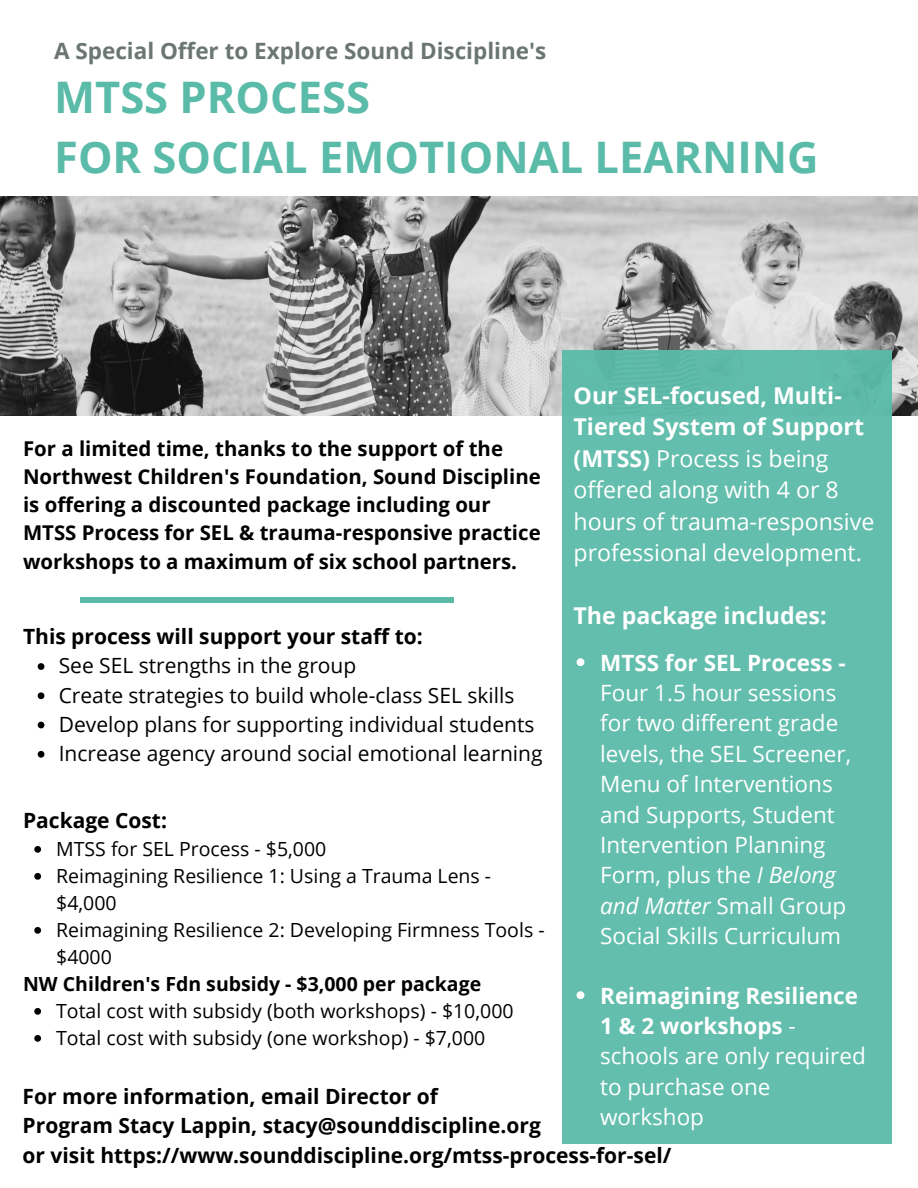
<style>
.page{position:relative;width:918px;height:1188px;background:#fff}
.page>*{position:absolute;margin:0;border:0;box-sizing:border-box;transform-origin:0 0}
.t1{font:700 43.5px/60.8px "Open Sans";color:#5abba9}
.t2{font:23.25px/31.5px "Open Sans";color:#fff}
.t3{font:700 23.25px "Open Sans";color:#fff}
.t4{font:22.5px/30.3px "Open Sans";color:#fff}
.t5{font:700 22.5px "Open Sans";color:#6b7672}
.t6{font:700 22.5px "Open Sans";color:#fff}
.t7{font:700 21px/29.2px "Open Sans";color:#000}
.t8{font:21px/29.2px "Open Sans";color:#000}
.t9{font:700 20.4px/28.2px "Open Sans";color:#000}
.t10{font:19.5px/27px "Open Sans";color:#000}
.t11{font:700 19.5px "Open Sans";color:#000}
.s1{font-weight:700}
.s2{font-style:italic}
</style>
<div class="page">
<img style="left:0;top:196px;width:918px;height:220px">
<div style="left:80px;top:597px;width:374px;height:5px;background:#5abba9"></div>
<div style="left:562px;top:350px;width:330px;height:793px;background:#63bead"></div>
<svg style="left:577px;top:658px;width:7px;height:8px"></svg>
<svg style="left:577px;top:991px;width:7px;height:8px"></svg>
<svg style="left:38px;top:663px;width:6px;height:7px"></svg>
<svg style="left:38px;top:692px;width:6px;height:7px"></svg>
<svg style="left:38px;top:722px;width:6px;height:6px"></svg>
<svg style="left:38px;top:751px;width:6px;height:7px"></svg>
<svg style="left:34px;top:846px;width:7px;height:7px"></svg>
<svg style="left:34px;top:873px;width:7px;height:7px"></svg>
<svg style="left:34px;top:927px;width:7px;height:7px"></svg>
<svg style="left:34px;top:1008px;width:7px;height:7px"></svg>
<svg style="left:34px;top:1035px;width:7px;height:7px"></svg>
<p class="t5" style="left:54px;top:35px;width:494px">A Special Offer to Explore Sound Discipline's</p>
<h1 class="t1" style="left:54px;top:65px;width:766px">MTSS PROCESS<br>FOR SOCIAL EMOTIONAL LEARNING</h1>
<p class="t9" style="left:23px;top:434px;width:519px">For a limited time, thanks to the support of the Northwest Children's Foundation, Sound Discipline is offering a discounted package including our MTSS Process for SEL &amp; trauma-responsive practice workshops to a maximum of six school partners.</p>
<p class="t7" style="left:23px;top:621px;width:401px">This process will support your staff to:</p>
<p class="t2" style="left:574px;top:379px;width:302px"><span class="s1">Our SEL-focused, Multi-<br>Tiered System of Support (MTSS)</span> Process is being offered along with 4 or 8 hours of trauma-responsive professional development.</p>
<p class="t3" style="left:574px;top:599px;width:255px">The package includes:</p>
<p class="t6" style="left:600px;top:647px;width:247px">MTSS for SEL Process -</p>
<p class="t4" style="left:600px;top:677px;width:253px">Four 1.5 hour sessions for two different grade levels, the SEL Screener,<br>Menu of Interventions and Supports, Student<br>Intervention Planning<br>Form, plus the <span class="s2">I Belong and Matter</span> Small Group<br>Social Skills Curriculum</p>
<p class="t8" style="left:59px;top:651px;width:485px">See SEL strengths in the group<br>Create strategies to build whole-class SEL skills Develop plans for supporting individual students Increase agency around social emotional learning</p>
<p class="t7" style="left:23px;top:805px;width:145px">Package Cost:</p>
<p class="t10" style="left:56px;top:835px;width:490px">MTSS for SEL Process - $5,000<br>Reimagining Resilience 1: Using a Trauma Lens - $4,000<br>Reimagining Resilience 2: Developing Firmness Tools - $4000</p>
<p class="t10" style="left:56px;top:997px;width:459px">Total cost with subsidy (both workshops) - $10,000<br>Total cost with subsidy (one workshop) - $7,000</p>
<p class="t11" style="left:23px;top:970px;width:460px">NW Children's Fdn subsidy - $3,000 per package</p>
<p class="t4" style="left:600px;top:980px;width:267px"><span class="s1">Reimagining Resilience<br>1 &amp; 2 workshops</span> - schools are only required to purchase one workshop</p>
<p class="t7" style="left:23px;top:1081px;width:650px">For more information, email Director of<br>Program Stacy Lappin, stacy@sounddiscipline.org<br>or visit https://www.sounddiscipline.org/mtss-process-for-sel/</p>
</div>
